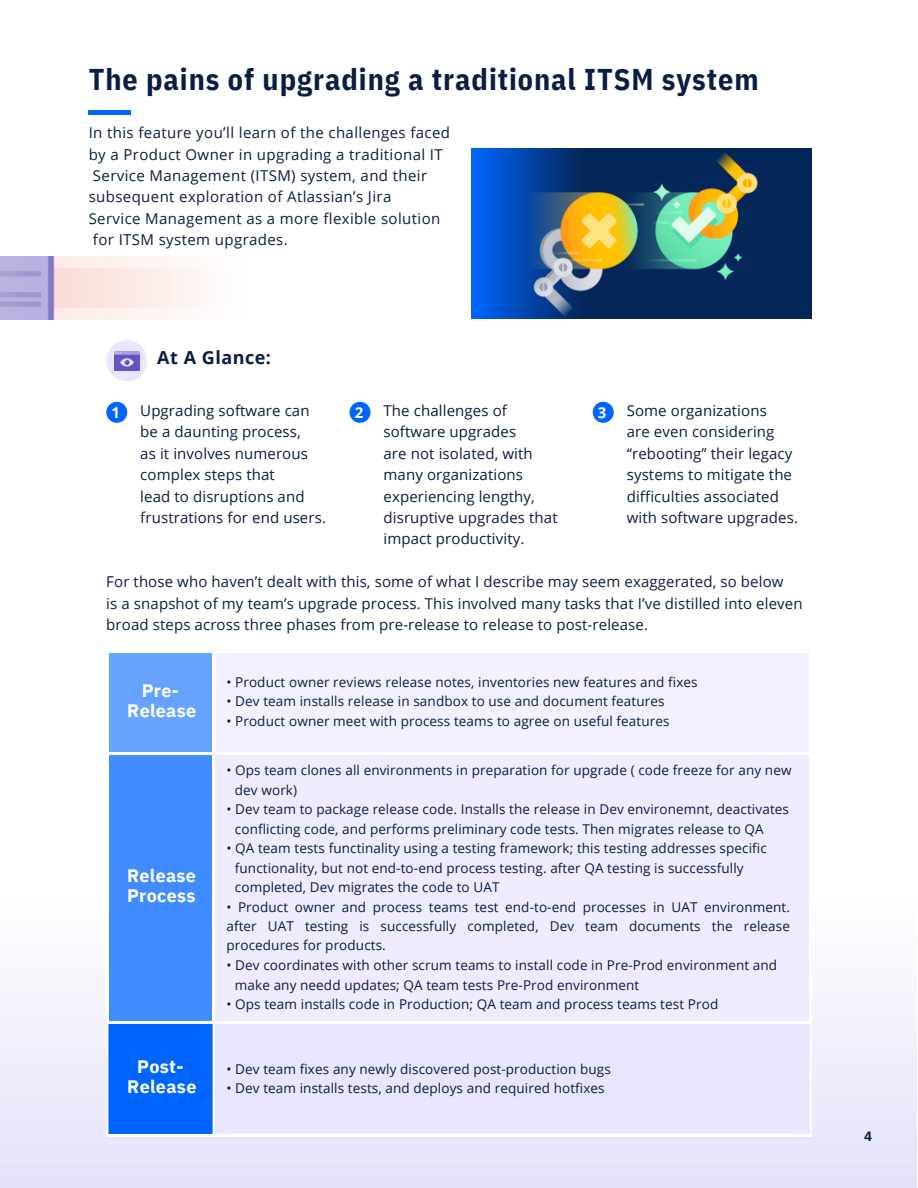
<style>
.page{position:relative;width:918px;height:1188px;background:#fff}
.page>*{position:absolute;margin:0;border:0;box-sizing:border-box;transform-origin:0 0}
.t1{font:700 30px "IBM Plex Sans Cond";letter-spacing:.03em;color:#091e42}
.t2{font:700 18px/20.2px "IBM Plex Sans";letter-spacing:.015em;color:#fff;text-align:center}
.t3{font:700 18px "Open Sans";letter-spacing:.03em;color:#091e42}
.t4{font:15px/21.3px "Open Sans";letter-spacing:.01em;color:#091e42}
.t5{font:700 15px "Open Sans";color:#fff}
.t6{font:13.5px/19.2px "Open Sans";letter-spacing:.01em;color:#091e42}
.t7{font:700 13.5px "IBM Plex Sans";color:#091e42}
</style>
<div class="page">
<hr style="left:89px;top:110px;width:42px;height:4px;background:#0065ff">
<img style="left:472px;top:149px;width:339px;height:170px">
<div style="left:106px;top:402px;width:21px;height:21px;background:#0065ff;border-radius:50%"></div>
<div style="left:106px;top:340px;width:41px;height:41px;background:#eae6ff;border-radius:50%"></div>
<div style="left:350px;top:402px;width:21px;height:21px;background:#0065ff;border-radius:50%"></div>
<div style="left:593px;top:402px;width:21px;height:21px;background:#0065ff;border-radius:50%"></div>
<img style="left:114px;top:351px;width:26px;height:19px">
<div style="left:107px;top:652px;width:107px;height:102px;background:#66a3ff"></div>
<div style="left:214px;top:652px;width:597px;height:102px;background:#f3f0ff"></div>
<div style="left:107px;top:754px;width:107px;height:269px;background:#408bff"></div>
<div style="left:214px;top:754px;width:597px;height:269px;background:#efecff"></div>
<div style="left:107px;top:1023px;width:107px;height:113px;background:#0065ff"></div>
<div style="left:214px;top:1023px;width:597px;height:113px;background:#eae6ff"></div>
<hr style="left:106px;top:651px;width:108px;height:2px;background:#fff">
<hr style="left:106px;top:653px;width:2px;height:100px;background:#fff">
<hr style="left:214px;top:651px;width:598px;height:2px;background:#fff">
<hr style="left:213px;top:653px;width:2px;height:100px;background:#fff">
<hr style="left:810px;top:653px;width:2px;height:100px;background:#fff">
<hr style="left:106px;top:753px;width:108px;height:2px;background:#fff">
<hr style="left:106px;top:755px;width:2px;height:267px;background:#fff">
<hr style="left:214px;top:753px;width:598px;height:2px;background:#fff">
<hr style="left:213px;top:755px;width:2px;height:267px;background:#fff">
<hr style="left:810px;top:755px;width:2px;height:267px;background:#fff">
<hr style="left:106px;top:1022px;width:108px;height:2px;background:#fff">
<hr style="left:106px;top:1024px;width:2px;height:111px;background:#fff">
<hr style="left:214px;top:1022px;width:598px;height:2px;background:#fff">
<hr style="left:213px;top:1024px;width:2px;height:111px;background:#fff">
<hr style="left:810px;top:1024px;width:2px;height:111px;background:#fff">
<hr style="left:106px;top:1135px;width:108px;height:2px;background:#fff">
<hr style="left:214px;top:1135px;width:598px;height:2px;background:#fff">
<img style="left:0;top:256px;width:198px;height:63px">
<p class="t1" style="left:89px;top:59px;width:671px">The pains of upgrading a traditional ITSM system</p>
<h2 class="t4" style="left:89px;top:122px;width:363px">In this feature you’ll learn of the challenges faced by a Product Owner in upgrading a traditional IT Service Management (ITSM) system, and their subsequent exploration of Atlassian’s Jira<br>Service Management as a more flexible solution for ITSM system upgrades.</h2>
<p class="t3" style="left:157px;top:345px;width:115px">At A Glance:</p>
<p class="t4" style="left:140px;top:400px;width:187px">Upgrading software can be a daunting process,<br>as it involves numerous complex steps that<br>lead to disruptions and frustrations for end users.</p>
<h3 class="t4" style="left:384px;top:400px;width:176px">The challenges of software upgrades<br>are not isolated, with many organizations experiencing lengthy, disruptive upgrades that impact productivity.</h3>
<p class="t4" style="left:627px;top:400px;width:173px">Some organizations<br>are even considering “rebooting” their legacy systems to mitigate the difficulties associated with software upgrades.</p>
<h3 class="t4" style="left:106px;top:570px;width:698px;line-height:21.9px">For those who haven’t dealt with this, some of what I describe may seem exaggerated, so below<br>is a snapshot of my team’s upgrade process. This involved many tasks that I’ve distilled into eleven broad steps across three phases from pre-release to release to post-release.</h3>
<h2 class="t5" style="left:112px;top:402px;width:10px">1</h2>
<p class="t5" style="left:355px;top:402px;width:10px">2</p>
<p class="t5" style="left:598px;top:402px;width:10px">3</p>
<h3 class="t2" style="left:127px;top:680px;width:71px">Pre-<br>Release</h3>
<h2 class="t2" style="left:127px;top:865px;width:70px;text-align:left">Release<br>Process</h2>
<h3 class="t2" style="left:127px;top:1056px;width:71px">Post-<br>Release</h3>
<h2 class="t6" style="left:226px;top:672px;width:473px">• Product owner reviews release notes, inventories new features and fixes</h2>
<h2 class="t6" style="left:226px;top:692px;width:440px">• Dev team installs release in sandbox to use and document features</h2>
<h2 class="t6" style="left:226px;top:711px;width:445px">• Product owner meet with process teams to agree on useful features</h2>
<p class="t6" style="left:226px;top:761px;width:567px">• Ops team clones all environments in preparation for upgrade ( code freeze for any new</p>
<p class="t6" style="left:235px;top:780px;width:64px">dev work)</p>
<p class="t6" style="left:226px;top:800px;width:564px">• Dev team to package release code. Installs the release in Dev environemnt, deactivates</p>
<p class="t6" style="left:235px;top:819px;width:530px">conflicting code, and performs preliminary code tests. Then migrates release to QA</p>
<p class="t6" style="left:226px;top:839px;width:542px">• QA team tests functinality using a testing framework; this testing addresses specific</p>
<p class="t6" style="left:235px;top:858px;width:510px">functionality, but not end-to-end process testing. after QA testing is successfully completed, Dev migrates the code to UAT</p>
<p class="t6" style="left:226px;top:897px;width:565px;text-align:justify">• Product owner and process teams test end-to-end processes in UAT environment. after UAT testing is successfully completed, Dev team documents the release procedures for products.</p>
<p class="t6" style="left:226px;top:956px;width:552px">• Dev coordinates with other scrum teams to install code in Pre-Prod environment and</p>
<p class="t6" style="left:235px;top:975px;width:406px">make any needd updates; QA team tests Pre-Prod environment</p>
<p class="t6" style="left:226px;top:995px;width:493px">• Ops team installs code in Production; QA team and process teams test Prod</p>
<p class="t6" style="left:226px;top:1059px;width:386px">• Dev team fixes any newly discovered post-production bugs</p>
<p class="t6" style="left:226px;top:1078px;width:380px">• Dev team installs tests, and deploys and required hotfixes</p>
<p class="t7" style="left:864px;top:1127px;width:10px">4</p>
</div>
